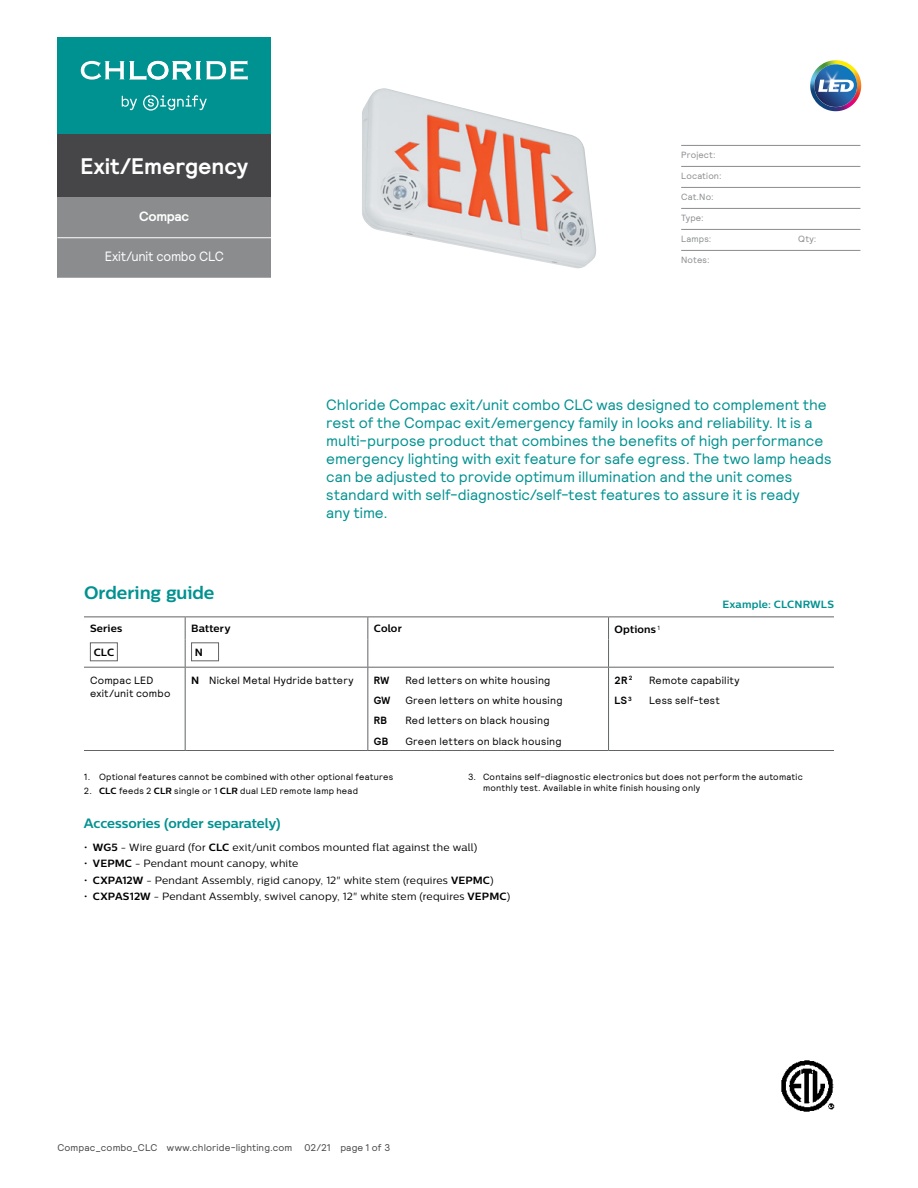
<style>
.page{position:relative;width:918px;height:1188px;background:#fff}
.page>*{position:absolute;margin:0;border:0;box-sizing:border-box;transform-origin:0 0}
.t1{font:700 22.5px "Relative";letter-spacing:.005em;color:#fff}
.t2{font:700 18px "Centrale Sans";letter-spacing:-.005em;color:#009290}
.t3{font:15px/18px "Relative";color:#009290}
.t4{font:700 13.5px "Centrale Sans";color:#009290}
.t5{font:13.5px "Relative";letter-spacing:-.015em;color:#fff;scale:.95 1}
.t6{font:700 13.5px "Relative";letter-spacing:-.02em;color:#fff}
.t7{font:10.5px "Centrale Sans";letter-spacing:.02em;color:#000}
.t8{font:10.5px/13.5px "Relative";letter-spacing:.025em;color:#000}
.t9{font:700 10.5px "Centrale Sans";letter-spacing:.02em;color:#000}
.t10{font:700 10.5px "Centrale Sans";letter-spacing:.01em;color:#009290}
.t11{font:700 10.5px "Relative";letter-spacing:.02em;color:#000}
.t12{font:9.75px "Relative";letter-spacing:.015em;color:#464547}
.t13{font:9px/10.5px "Relative";letter-spacing:.03em;color:#000}
.t14{font:9px "Relative";letter-spacing:.02em;color:#8a8c8e}
.s1{font-family:"Centrale Sans";font-weight:700}
.s2{font-weight:700}
</style>
<div class="page">
<img style="left:362px;top:88px;width:234px;height:181px">
<img style="left:781px;top:1060px;width:54px;height:52px">
<hr style="left:84px;top:616px;width:101px;height:1px;background:#636466">
<hr style="left:185px;top:616px;width:183px;height:1px;background:#636466">
<hr style="left:368px;top:616px;width:241px;height:1px;background:#636466">
<hr style="left:609px;top:616px;width:225px;height:1px;background:#636466">
<svg style="left:185px;top:617px;width:1px;height:50px"></svg>
<svg style="left:367px;top:617px;width:1px;height:50px"></svg>
<svg style="left:608px;top:617px;width:1px;height:50px"></svg>
<hr style="left:84px;top:667px;width:101px;height:1px;background:#636466">
<hr style="left:185px;top:667px;width:183px;height:1px;background:#636466">
<hr style="left:185px;top:668px;width:1px;height:82px;background:#636466">
<hr style="left:368px;top:667px;width:241px;height:1px;background:#636466">
<hr style="left:367px;top:668px;width:1px;height:82px;background:#636466">
<hr style="left:609px;top:667px;width:225px;height:1px;background:#636466">
<hr style="left:608px;top:668px;width:1px;height:82px;background:#636466">
<hr style="left:84px;top:750px;width:101px;height:1px;background:#636466">
<hr style="left:185px;top:750px;width:183px;height:1px;background:#636466">
<hr style="left:368px;top:750px;width:241px;height:1px;background:#636466">
<hr style="left:609px;top:750px;width:225px;height:1px;background:#636466">
<div style="left:90px;top:642px;width:28px;height:19px;border:1px solid #636466"></div>
<div style="left:191px;top:642px;width:28px;height:19px;border:1px solid #636466"></div>
<div style="left:57px;top:197px;width:214px;height:81px;background:#8a8c8e"></div>
<hr style="left:57px;top:237px;width:214px;height:1px;background:#fff">
<svg style="left:808px;top:58px;width:55px;height:55px"></svg>
<svg style="left:810px;top:60px;width:50px;height:51px"></svg>
<hr style="left:681px;top:145px;width:179px;height:1px;background:#8a8c8e">
<hr style="left:681px;top:166px;width:179px;height:1px;background:#8a8c8e">
<hr style="left:681px;top:187px;width:179px;height:1px;background:#8a8c8e">
<hr style="left:681px;top:208px;width:179px;height:1px;background:#8a8c8e">
<hr style="left:681px;top:229px;width:179px;height:1px;background:#8a8c8e">
<hr style="left:681px;top:250px;width:179px;height:1px;background:#8a8c8e">
<div style="left:57px;top:134px;width:214px;height:63px;background:#464547"></div>
<div style="left:57px;top:37px;width:214px;height:97px;background:#009290"></div>
<svg style="left:122px;top:95px;width:85px;height:16px"></svg>
<svg style="left:81px;top:61px;width:167px;height:19px"></svg>
<h1 class="t1" style="left:81px;top:152px;width:169px">Exit/Emergency</h1>
<p class="t6" style="left:139px;top:207px;width:52px">Compac</p>
<p class="t5" style="left:105px;top:248px;width:127px">Exit/unit combo CLC</p>
<p class="t2" style="left:84px;top:582px;width:132px">Ordering guide</p>
<p class="t14" style="left:681px;top:149px;width:36px">Project:</p>
<p class="t14" style="left:681px;top:170px;width:42px">Location:</p>
<p class="t14" style="left:681px;top:191px;width:34px">Cat.No:</p>
<p class="t14" style="left:681px;top:212px;width:24px">Type:</p>
<p class="t14" style="left:681px;top:233px;width:32px">Lamps:</p>
<p class="t14" style="left:798px;top:233px;width:20px">Qty:</p>
<p class="t14" style="left:681px;top:254px;width:30px">Notes:</p>
<p class="t3" style="left:326px;top:396px;width:507px">Chloride Compac exit/unit combo CLC was designed to complement the rest of the Compac exit/emergency family in looks and reliability. It is a multi-purpose product that combines the benefits of high performance emergency lighting with exit feature for safe egress. The two lamp heads can be adjusted to provide optimum illumination and the unit comes standard with self-diagnostic/self-test features to assure it is ready<br>any time.</p>
<p class="t10" style="left:722px;top:598px;width:113px">Example: CLCNRWLS</p>
<p class="t9" style="left:90px;top:622px;width:34px">Series</p>
<p class="t9" style="left:191px;top:622px;width:41px">Battery</p>
<p class="t9" style="left:374px;top:622px;width:29px">Color</p>
<p class="t9" style="left:615px;top:623px;width:47px">Options <sup>1</sup></p>
<p class="t9" style="left:94px;top:646px;width:22px">CLC</p>
<p class="t9" style="left:195px;top:646px;width:10px">N</p>
<p class="t8" style="left:90px;top:673px;width:82px">Compac LED exit/unit combo</p>
<p class="t8" style="left:191px;top:673px;width:164px"><span class="s1">N</span> Nickel Metal Hydride battery</p>
<p class="t11" style="left:374px;top:673px;width:17px">RW</p>
<p class="t8" style="left:405px;top:673px;width:147px">Red letters on white housing</p>
<p class="t11" style="left:374px;top:693px;width:18px">GW</p>
<p class="t8" style="left:405px;top:693px;width:159px">Green letters on white housing</p>
<p class="t11" style="left:374px;top:714px;width:15px">RB</p>
<p class="t8" style="left:405px;top:713px;width:146px">Red letters on black housing</p>
<p class="t11" style="left:374px;top:734px;width:16px">GB</p>
<p class="t8" style="left:405px;top:734px;width:158px">Green letters on black housing</p>
<p class="t11" style="left:615px;top:673px;width:19px">2R<sup>2</sup></p>
<p class="t8" style="left:649px;top:673px;width:92px">Remote capability</p>
<p class="t11" style="left:615px;top:693px;width:19px">LS<sup>3</sup></p>
<p class="t8" style="left:649px;top:693px;width:72px">Less self-test</p>
<p class="t13" style="left:84px;top:771px;width:311px">1. Optional features cannot be combined with other optional features</p>
<p class="t13" style="left:84px;top:785px;width:276px">2. <span class="s1">CLC</span> feeds 2 <span class="s1">CLR</span> single or 1 <span class="s1">CLR</span> dual LED remote lamp head</p>
<p class="t13" style="left:483px;top:771px;width:321px;text-indent:-15px">3. Contains self-diagnostic electronics but does not perform the automatic monthly test. Available in white finish housing only</p>
<p class="t4" style="left:84px;top:815px;width:198px">Accessories (order separately)</p>
<p class="t7" style="left:84px;top:841px;width:395px">• <span class="s2">WG5</span> - Wire guard (for <span class="s2">CLC</span> exit/unit combos mounted flat against the wall)</p>
<p class="t7" style="left:84px;top:857px;width:216px">• <span class="s2">VEPMC</span> - Pendant mount canopy, white</p>
<p class="t7" style="left:84px;top:874px;width:411px">• <span class="s2">CXPA12W</span> - Pendant Assembly, rigid canopy, 12" white stem (requires <span class="s2">VEPMC</span>)</p>
<p class="t7" style="left:84px;top:890px;width:428px">• <span class="s2">CXPAS12W</span> - Pendant Assembly, swivel canopy, 12" white stem (requires <span class="s2">VEPMC</span>)</p>
<p class="t12" style="left:57px;top:1141px;width:334px">Compac_combo_CLC www.chloride-lighting.com 02/21 page 1 of 3</p>
</div>
